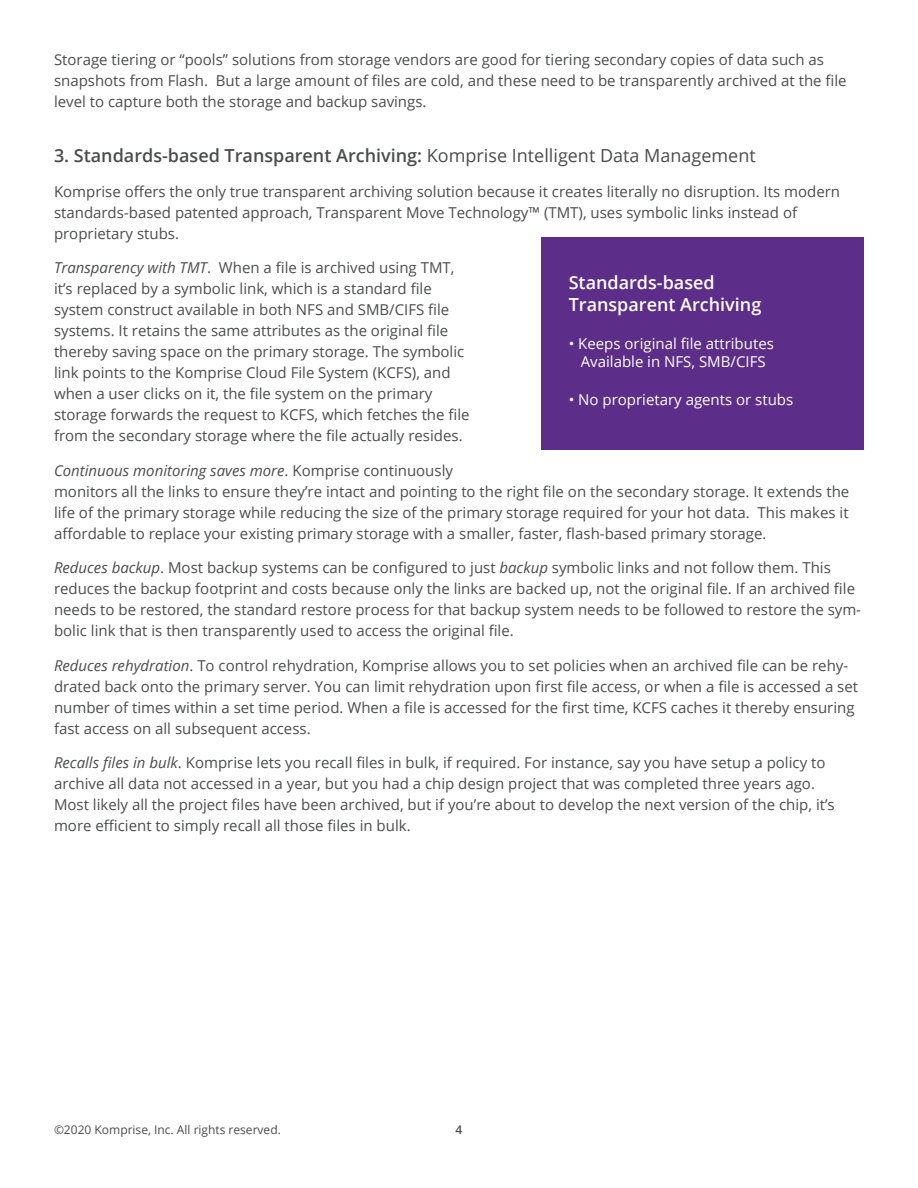
<style>
.page{position:relative;width:918px;height:1188px;background:#fff}
.page>*{position:absolute;margin:0;border:0;box-sizing:border-box;transform-origin:0 0}
.t1{font:600 18px "Open Sans";color:#4b4c4d}
.t2{font:600 18px/21.6px "Open Sans";color:#fff}
.t3{font:15px/21px "Open Sans";color:#4b4c4d}
.t4{font:15px/18px "Open Sans";color:#fff;text-align:center}
.t5{font:12px "Open Sans";color:#4b4c4d}
.t6{font:600 12px "Open Sans";color:#4b4c4d}
.s1{font-weight:400}
.s2{font-style:italic}
</style>
<div class="page">
<div style="left:542px;top:237px;width:322px;height:213px;background:#5c2e89"></div>
<p class="t3" style="left:54px;top:49px;width:794px">Storage tiering or “pools” solutions from storage vendors are good for tiering secondary copies of data such as snapshots from Flash. But a large amount of files are cold, and these need to be transparently archived at the file level to capture both the storage and backup savings.</p>
<p class="t1" style="left:54px;top:143px;width:703px">3. Standards-based Transparent Archiving: <span class="s1">Komprise Intelligent Data Management</span></p>
<p class="t3" style="left:54px;top:180px;width:788px">Komprise offers the only true transparent archiving solution because it creates literally no disruption. Its modern standards-based patented approach, Transparent Move Technology™ (TMT), uses symbolic links instead of proprietary stubs.</p>
<p class="t3" style="left:54px;top:257px;width:417px"><span class="s2">Transparency with TMT</span>. When a file is archived using TMT, it’s replaced by a symbolic link, which is a standard file system construct available in both NFS and SMB/CIFS file systems. It retains the same attributes as the original file thereby saving space on the primary storage. The symbolic link points to the Komprise Cloud File System (KCFS), and when a user clicks on it, the file system on the primary storage forwards the request to KCFS, which fetches the file from the secondary storage where the file actually resides.</p>
<p class="t3" style="left:54px;top:459px;width:797px"><span class="s2">Continuous monitoring saves more</span>. Komprise continuously<br>monitors all the links to ensure they’re intact and pointing to the right file on the secondary storage. It extends the life of the primary storage while reducing the size of the primary storage required for your hot data. This makes it affordable to replace your existing primary storage with a smaller, faster, flash-based primary storage.</p>
<p class="t3" style="left:54px;top:557px;width:809px"><span class="s2">Reduces backup</span>. Most backup systems can be configured to just <span class="s2">backup</span> symbolic links and not follow them. This reduces the backup footprint and costs because only the links are backed up, not the original file. If an archived file needs to be restored, the standard restore process for that backup system needs to be followed to restore the sym&shy;bolic link that is then transparently used to access the original file.</p>
<p class="t3" style="left:54px;top:654px;width:806px"><span class="s2">Reduces rehydration</span>. To control rehydration, Komprise allows you to set policies when an archived file can be rehy&shy;drated back onto the primary server. You can limit rehydration upon first file access, or when a file is accessed a set number of times within a set time period. When a file is accessed for the first time, KCFS caches it thereby ensuring fast access on all subsequent access.</p>
<p class="t3" style="left:54px;top:752px;width:782px"><span class="s2">Recalls files in bulk</span>. Komprise lets you recall files in bulk, if required. For instance, say you have setup a policy to archive all data not accessed in a year, but you had a chip design project that was completed three years ago.<br>Most likely all the project files have been archived, but if you’re about to develop the next version of the chip, it’s more efficient to simply recall all those files in bulk.</p>
<p class="t2" style="left:569px;top:272px;width:194px">Standards-based<br>Transparent Archiving</p>
<p class="t4" style="left:569px;top:334px;width:207px">• Keeps original file attributes<br>Available in NFS, SMB/CIFS</p>
<p class="t4" style="left:569px;top:391px;width:226px">• No proprietary agents or stubs</p>
<p class="t5" style="left:54px;top:1121px;width:228px">©2020 Komprise, Inc. All rights reserved.</p>
<p class="t6" style="left:456px;top:1121px;width:8px">4</p>
</div>
